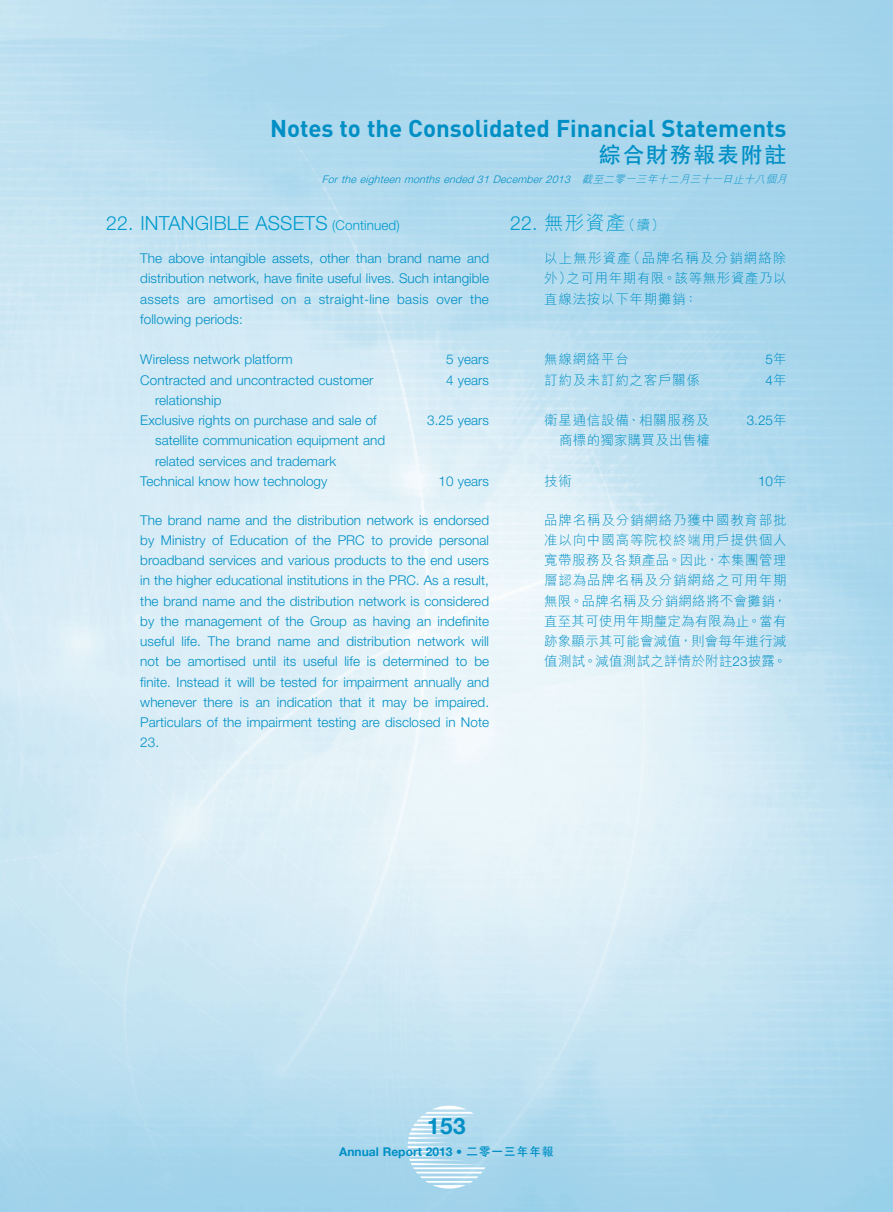
<style>
.page{position:relative;width:893px;height:1212px;background:#fff}
.page>*{position:absolute;margin:0;border:0;box-sizing:border-box;transform-origin:0 0}
.t1{font:700 24px "DIN";color:#008fc5}
.t2{font:700 22.5px "C Hei 2 HK";letter-spacing:.055em;color:#008fc5}
.t3{font:700 22.5px "Helvetica Neue";color:#008fc5}
.Heading_1{font:300 19.5px "Helvetica Neue LT Std";letter-spacing:.01em;color:#009acc}
.C_Heading_1{font:300 19.5px "M Hei HK";color:#009acc}
.Body_Text{font:300 13.5px/20.2px "Helvetica Neue LT Std";letter-spacing:.005em;color:#008fc5;text-align:justify}
.C_Body_Text{font:300 13.5px/20.2px "M Hei HK";letter-spacing:.015em;color:#008fc5;text-align:justify}
.Body_Text-2{font:300 13.5px/20.2px "M Hei HK";letter-spacing:.02em;color:#008fc5;text-align:right}
.Body_Text-3{font:300 13.5px "M Hei HK";letter-spacing:.055em;color:#008fc5}
.t4{font:700 12px "Helvetica Neue";letter-spacing:.005em;color:#008fc5}
.t5{font:italic 300 10.5px "Helvetica Neue LT Std";color:#008fc5}
.s1{font-family:"M Hei HK"}
.s2{font-family:"Helvetica Neue LT Std"}
.s3{font-size:13.5px}
.s4{font-family:"C Hei 2 HK"}
</style>
<div class="page">
<svg style="left:408px;top:1106px;width:77px;height:82px;background:#bcdff0"></svg>
<h1 class="t1" style="left:270px;top:113px;width:518px">Notes to the Consolidated Financial Statements</h1>
<h2 class="t2" style="left:598px;top:144px;width:190px">綜合財務報表附註</h2>
<p class="t5" style="left:322px;top:173px;width:469px">For the eighteen months ended 31 December 2013 <span class="s1">截至二零一三年十二月三十一日止十八個月</span></p>
<p class="C_Heading_1" style="left:510px;top:213px;width:156px"><span class="s2">22.</span> 無形資產<span class="s3">（續）</span></p>
<p class="C_Body_Text" style="left:544px;top:248px;width:244px">以上無形資產（品牌名稱及分銷網絡除外）之可用年期有限。該等無形資產乃以直線法按以下年期攤銷：</p>
<p class="Heading_1" style="left:106px;top:211px;width:295px">22. INTANGIBLE ASSETS <span class="s3">(Continued)</span></p>
<p class="Body_Text" style="left:140px;top:248px;width:350px">The above intangible assets, other than brand name and distribution network, have finite useful lives. Such intangible assets are amortised on a straight-line basis over the following periods:</p>
<p class="Body_Text" style="left:140px;top:349px;width:154px">Wireless network platform</p>
<p class="Body_Text" style="left:446px;top:349px;width:44px">5 years</p>
<p class="Body_Text" style="left:155px;top:369px;width:220px;text-indent:-15px">Contracted and uncontracted customer relationship</p>
<p class="Body_Text" style="left:446px;top:369px;width:44px">4 years</p>
<p class="Body_Text" style="left:155px;top:410px;width:231px;text-align:left;text-indent:-15px">Exclusive rights on purchase and sale of satellite communication equipment and related services and trademark</p>
<p class="Body_Text" style="left:427px;top:410px;width:63px">3.25 years</p>
<p class="Body_Text" style="left:140px;top:471px;width:189px">Technical know how technology</p>
<p class="Body_Text" style="left:439px;top:471px;width:52px">10 years</p>
<p class="Body_Text" style="left:140px;top:509px;width:350px">The brand name and the distribution network is endorsed by Ministry of Education of the PRC to provide personal broadband services and various products to the end users in the higher educational institutions in the PRC. As a result, the brand name and the distribution network is considered by the management of the Group as having an indefinite useful life. The brand name and distribution network will not be amortised until its useful life is determined to be finite. Instead it will be tested for impairment annually and whenever there is an indication that it may be impaired.<br>Particulars of the impairment testing are disclosed in Note 23.</p>
<p class="Body_Text-3" style="left:544px;top:352px;width:86px">無線網絡平台</p>
<p class="Body_Text" style="left:766px;top:349px;width:23px">5<span class="s1">年</span></p>
<p class="Body_Text-3" style="left:544px;top:373px;width:157px">訂約及未訂約之客戶關係</p>
<p class="Body_Text" style="left:766px;top:369px;width:23px">4<span class="s1">年</span></p>
<p class="Body_Text-2" style="left:544px;top:410px;width:167px">衛星通信設備、相關服務及商標的獨家購買及出售權</p>
<p class="Body_Text" style="left:747px;top:410px;width:41px">3.25<span class="s1">年</span></p>
<p class="Body_Text-3" style="left:544px;top:474px;width:29px">技術</p>
<p class="Body_Text" style="left:758px;top:471px;width:30px">10<span class="s1">年</span></p>
<p class="C_Body_Text" style="left:544px;top:509px;width:244px">品牌名稱及分銷網絡乃獲中國教育部批准以向中國高等院校終端用戶提供個人寬帶服務及各類產品。因此，本集團管理層認為品牌名稱及分銷網絡之可用年期無限。品牌名稱及分銷網絡將不會攤銷，直至其可使用年期釐定為有限為止。當有跡象顯示其可能會減值，則會每年進行減值測試。減值測試之詳情於附註<span class="s2">23</span>披露。</p>
<h2 class="t3" style="left:427px;top:1112px;width:40px">153</h2>
<p class="t4" style="left:339px;top:1145px;width:216px">Annual Report 2013 • <span class="s4">二零一三年年報</span></p>
</div>
